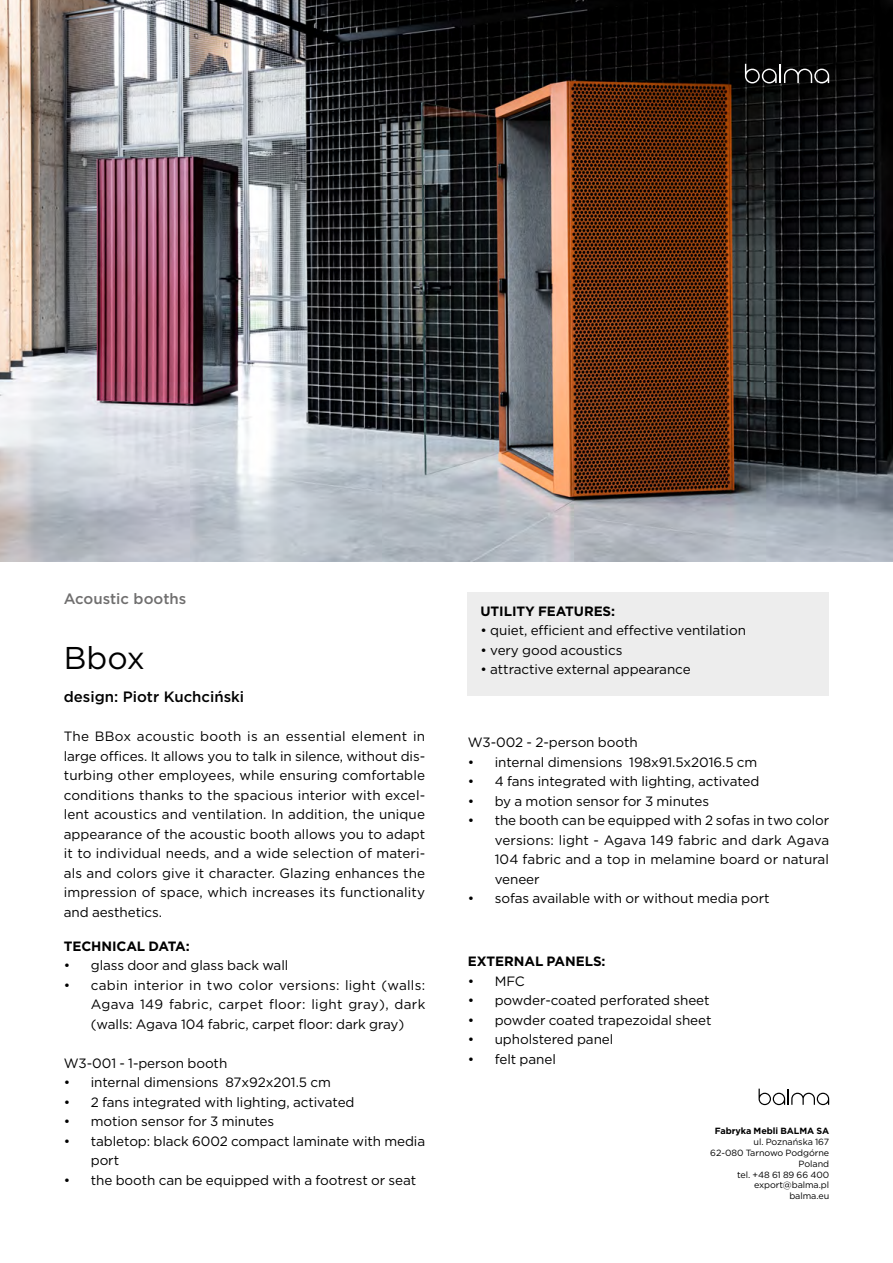
<style>
.page{position:relative;width:893px;height:1263px;background:#fff}
.page>*{position:absolute;margin:0;border:0;box-sizing:border-box;transform-origin:0 0}
.t1{font:31.5px "Gotham";color:#000}
.t2{font:500 15px "Gotham";color:#000}
.t3{font:500 15px "Gotham";color:#706f6f}
.t4{font:13.5px/19.5px "Gotham";letter-spacing:-.005em;color:#000;text-align:justify}
.t5{font:700 13.5px "Gotham";letter-spacing:-.005em;color:#000}
.t6{font:9px/10.8px "Gotham";letter-spacing:-.005em;color:#000;text-align:right}
.t7{font:700 9px "Gotham";letter-spacing:-.005em;color:#000}
</style>
<div class="page">
<img style="left:0;top:0;width:893px;height:561px">
<div style="left:468px;top:592px;width:361px;height:103px;background:#ededed"></div>
<svg style="left:759px;top:1089px;width:70px;height:16px"></svg>
<svg style="left:745px;top:64px;width:84px;height:19px;background:#373737"></svg>
<p class="t3" style="left:64px;top:589px;width:124px">Acoustic booths</p>
<h1 class="t1" style="left:64px;top:638px;width:82px">Bbox</h1>
<p class="t2" style="left:64px;top:686px;width:182px">design: Piotr Kuchciński</p>
<p class="t4" style="left:64px;top:726px;width:363px">The BBox acoustic booth is an essential element in large offices. It allows you to talk in silence, without dis&shy;turbing other employees, while ensuring comfortable conditions thanks to the spacious interior with excel&shy;lent acoustics and ventilation. In addition, the unique appearance of the acoustic booth allows you to adapt it to individual needs, and a wide selection of materi&shy;als and colors give it character. Glazing enhances the impression of space, which increases its functionality and aesthetics.</p>
<p class="t5" style="left:64px;top:937px;width:128px">TECHNICAL DATA:</p>
<p class="t4" style="left:64px;top:955px;width:226px">• glass door and glass back wall</p>
<p class="t4" style="left:91px;top:975px;width:336px;text-indent:-27px">• cabin interior in two color versions: light (walls:<br>Agava 149 fabric, carpet floor: light gray), dark (walls: Agava 104 fabric, carpet floor: dark gray)</p>
<p class="t4" style="left:64px;top:1053px;width:165px">W3-001 - 1-person booth</p>
<p class="t4" style="left:64px;top:1072px;width:269px">• internal dimensions 87x92x201.5 cm</p>
<p class="t4" style="left:64px;top:1092px;width:292px">• 2 fans integrated with lighting, activated</p>
<p class="t4" style="left:64px;top:1111px;width:212px">• motion sensor for 3 minutes</p>
<p class="t4" style="left:91px;top:1131px;width:336px;text-indent:-27px">• tabletop: black 6002 compact laminate with media port</p>
<p class="t4" style="left:64px;top:1170px;width:354px">• the booth can be equipped with a footrest or seat</p>
<p class="t5" style="left:480px;top:602px;width:136px">UTILITY FEATURES:</p>
<p class="t4" style="left:480px;top:620px;width:267px">• quiet, efficient and effective ventilation</p>
<p class="t4" style="left:480px;top:640px;width:143px">• very good acoustics</p>
<p class="t4" style="left:480px;top:659px;width:212px">• attractive external appearance</p>
<p class="t4" style="left:468px;top:732px;width:171px">W3-002 - 2-person booth</p>
<p class="t4" style="left:468px;top:752px;width:291px">• internal dimensions 198x91.5x2016.5 cm</p>
<p class="t4" style="left:468px;top:771px;width:293px">• 4 fans integrated with lighting, activated</p>
<p class="t4" style="left:468px;top:791px;width:243px">• by a motion sensor for 3 minutes</p>
<p class="t4" style="left:495px;top:810px;width:336px;text-indent:-27px">• the booth can be equipped with 2 sofas in two color versions: light - Agava 149 fabric and dark Agava 104 fabric and a top in melamine board or natural veneer</p>
<p class="t4" style="left:468px;top:888px;width:303px">• sofas available with or without media port</p>
<p class="t5" style="left:468px;top:953px;width:139px">EXTERNAL PANELS:</p>
<p class="t4" style="left:468px;top:971px;width:59px">• MFC</p>
<p class="t4" style="left:468px;top:991px;width:243px">• powder-coated perforated sheet</p>
<p class="t4" style="left:468px;top:1010px;width:245px">• powder coated trapezoidal sheet</p>
<p class="t4" style="left:468px;top:1029px;width:147px">• upholstered panel</p>
<p class="t4" style="left:468px;top:1049px;width:90px">• felt panel</p>
<p class="t7" style="left:715px;top:1125px;width:116px">Fabryka Mebli BALMA SA</p>
<p class="t6" style="left:710px;top:1136px;width:120px">ul. Poznańska 167<br>62-080 Tarnowo Podgórne<br>Poland<br>tel. +48 61 89 66 400 export@balma.pl<br>balma.eu</p>
</div>
